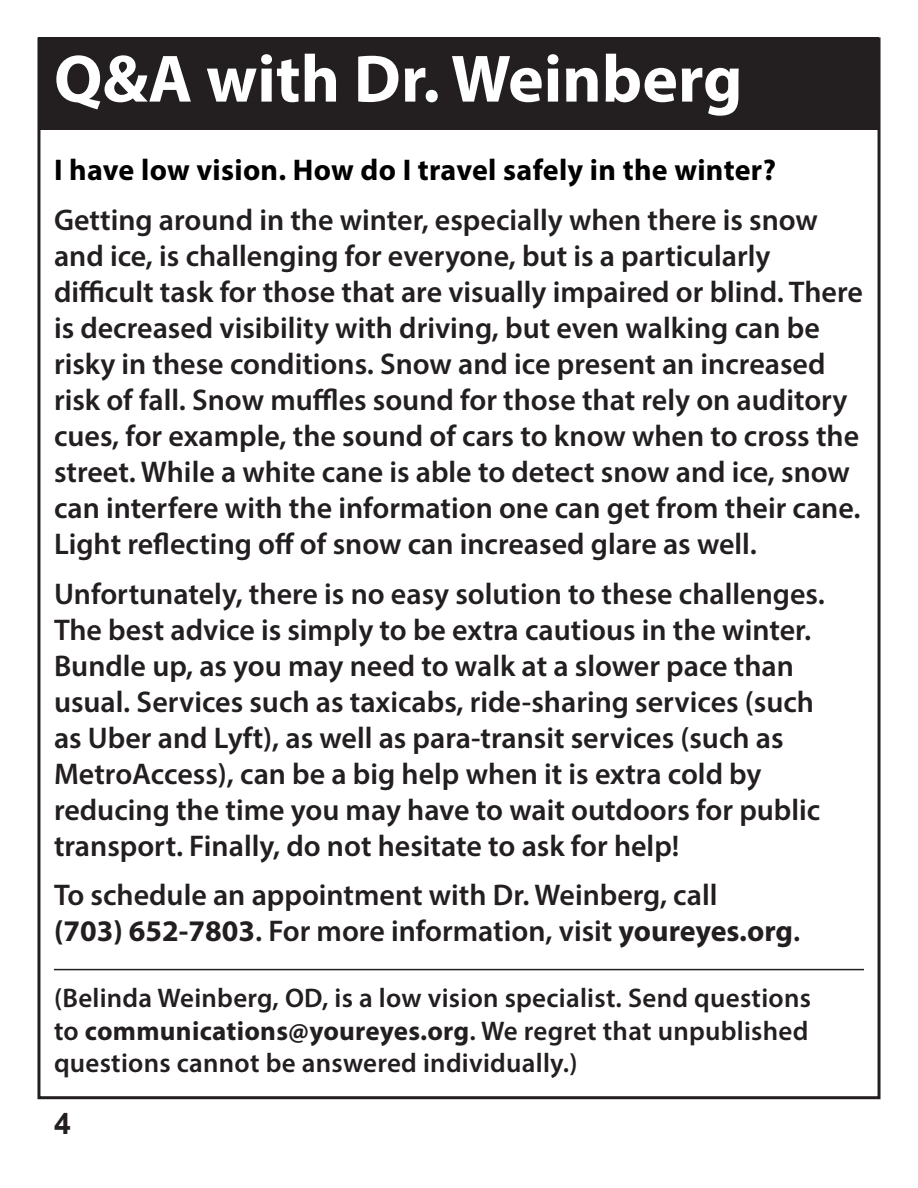
<style>
.page{position:relative;width:918px;height:1188px;background:#fff}
.page>*{position:absolute;margin:0;border:0;box-sizing:border-box;transform-origin:0 0}
.t1{font:700 67.5px "Myriad Pro";color:#fff}
.t2{font:600 30px/36px "Myriad Pro";color:#231f20}
.t3{font:700 30px "Myriad Pro";letter-spacing:.01em;color:#000}
.t4{font:700 30px "Arial";color:#231f20}
.t5{font:600 27px/32.4px "Myriad Pro";letter-spacing:.01em;color:#231f20;text-align:justify}
.s1{font-weight:700}
</style>
<div class="page">
<div style="left:39px;top:37px;width:840px;height:93px;background:#231f20"></div>
<hr style="left:54px;top:969px;width:810px;height:1px;background:#231f20">
<p class="t1" style="left:54px;top:35px;width:690px">Q&amp;A with Dr. Weinberg</p>
<p class="t3" style="left:54px;top:150px;width:724px">I have low vision. How do I travel safely in the winter?</p>
<p class="t2" style="left:54px;top:201px;width:810px">Getting around in the winter, especially when there is snow and ice, is challenging for everyone, but is a particularly difficult task for those that are visually impaired or blind. There is decreased visibility with driving, but even walking can be risky in these conditions. Snow and ice present an increased risk of fall. Snow muffles sound for those that rely on auditory cues, for example, the sound of cars to know when to cross the street. While a white cane is able to detect snow and ice, snow can interfere with the information one can get from their cane.<br>Light reflecting off of snow can increased glare as well.</p>
<p class="t2" style="left:54px;top:575px;width:772px">Unfortunately, there is no easy solution to these challenges.<br>The best advice is simply to be extra cautious in the winter.<br>Bundle up, as you may need to walk at a slower pace than usual. Services such as taxicabs, ride-sharing services (such as Uber and Lyft), as well as para-transit services (such as MetroAccess), can be a big help when it is extra cold by reducing the time you may have to wait outdoors for public transport. Finally, do not hesitate to ask for help!</p>
<p class="t2" style="left:54px;top:877px;width:748px">To schedule an appointment with Dr. Weinberg, call<br><span class="s1">(703) 652-7803</span>. For more information, visit <span class="s1">youreyes.org</span>.</p>
<p class="t5" style="left:54px;top:981px;width:758px">(Belinda Weinberg, OD, is a low vision specialist. Send questions to <span class="s1">communications@youreyes.org</span>. We regret that unpublished questions cannot be answered individually.)</p>
<p class="t4" style="left:54px;top:1102px;width:18px">4</p>
</div>
